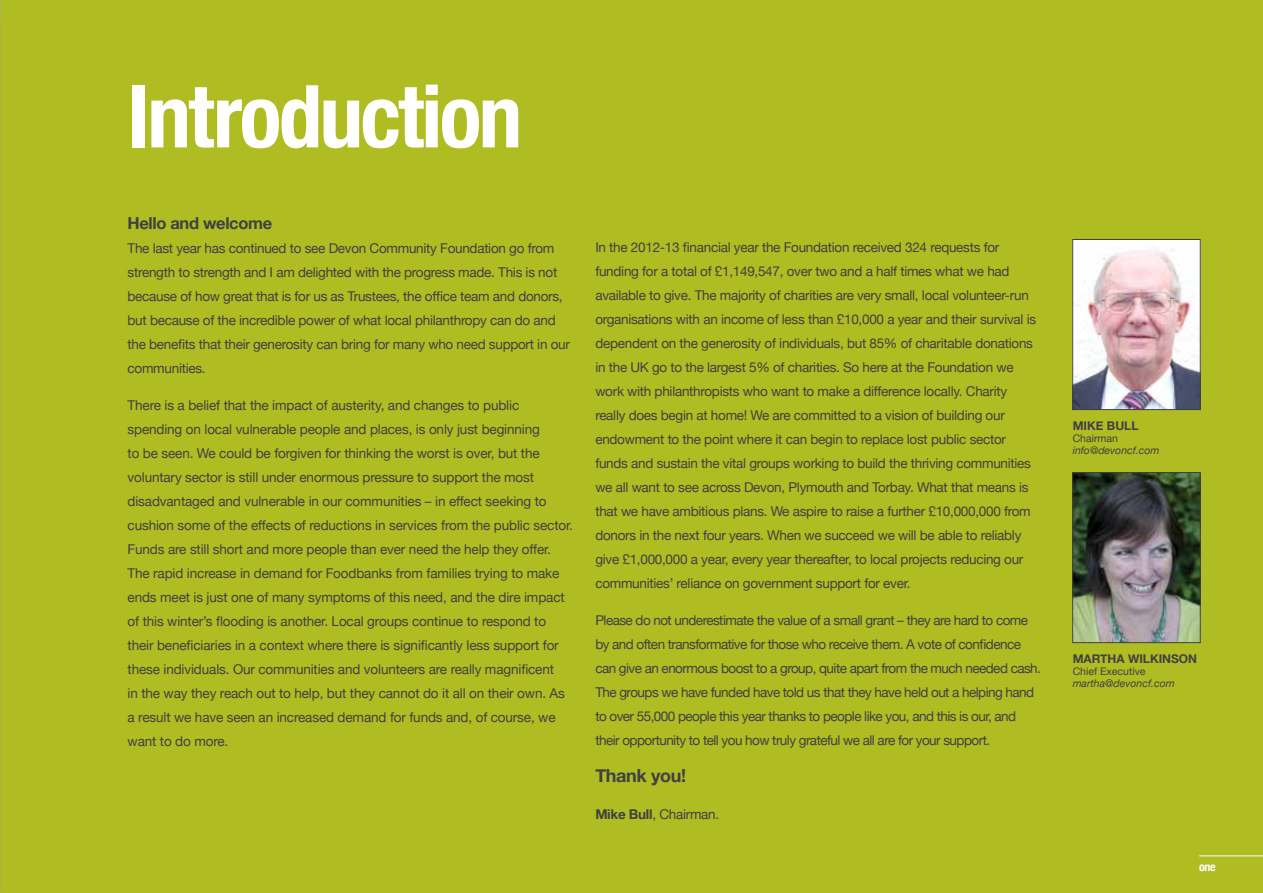
<style>
.page{position:relative;width:1263px;height:893px;background:#afbc22}
.page>*{position:absolute;margin:0;border:0;box-sizing:border-box;transform-origin:0 0}
.t1{font:700 condensed 87px "Helvetica Neue";letter-spacing:-.03em;color:#fff}
.t2{font:700 18px "Helvetica Neue";color:#414042}
.t3{font:700 16.5px "Helvetica Neue";letter-spacing:-.02em;color:#414042}
.t4{font:13.5px/24px "Helvetica Neue";letter-spacing:-.02em;color:#414042}
.t5{font:13.5px/24px "Helvetica Neue";letter-spacing:-.04em;color:#414042}
.t6{font:700 12px "Helvetica Neue";color:#414042}
.t7{font:700 condensed 12px "Helvetica Neue";color:#fff}
.t8{font:italic 10.5px "Helvetica Neue";color:#414042}
.t9{font:10.5px "Helvetica Neue";color:#414042}
.s1{font-weight:700}
</style>
<div class="page">
<img style="left:1074px;top:241px;width:124px;height:167px">
<div style="left:1072px;top:239px;width:128px;height:171px;border:1px solid #414042"></div>
<img style="left:1074px;top:474px;width:124px;height:167px">
<div style="left:1072px;top:472px;width:128px;height:171px;border:1px solid #414042"></div>
<hr style="left:1199px;top:856px;width:64px;height:1px;background:#fff">
<h1 class="t1" style="left:128px;top:44px;width:396px">Introduction</h1>
<p class="t3" style="left:128px;top:210px;width:146px">Hello and welcome</p>
<p class="t4" style="left:128px;top:237px;width:444px">The last year has continued to see Devon Community Foundation go from strength to strength and I am delighted with the progress made. This is not because of how great that is for us as Trustees, the office team and donors, but because of the incredible power of what local philanthropy can do and the benefits that their generosity can bring for many who need support in our communities.</p>
<p class="t4" style="left:128px;top:393px;width:447px">There is a belief that the impact of austerity, and changes to public spending on local vulnerable people and places, is only just beginning<br>to be seen. We could be forgiven for thinking the worst is over, but the voluntary sector is still under enormous pressure to support the most disadvantaged and vulnerable in our communities – in effect seeking to cushion some of the effects of reductions in services from the public sector.<br>Funds are still short and more people than ever need the help they offer.<br>The rapid increase in demand for Foodbanks from families trying to make ends meet is just one of many symptoms of this need, and the dire impact of this winter’s flooding is another. Local groups continue to respond to their beneficiaries in a context where there is significantly less support for these individuals. Our communities and volunteers are really magnificent<br>in the way they reach out to help, but they cannot do it all on their own. As a result we have seen an increased demand for funds and, of course, we want to do more.</p>
<p class="t4" style="left:595px;top:236px;width:442px">In the 2012-13 financial year the Foundation received 324 requests for funding for a total of £1,149,547, over two and a half times what we had available to give. The majority of charities are very small, local volunteer-run organisations with an income of less than £10,000 a year and their survival is dependent on the generosity of individuals, but 85% of charitable donations in the UK go to the largest 5% of charities. So here at the Foundation we work with philanthropists who want to make a difference locally. Charity really does begin at home! We are committed to a vision of building our endowment to the point where it can begin to replace lost public sector funds and sustain the vital groups working to build the thriving communities we all want to see across Devon, Plymouth and Torbay. What that means is that we have ambitious plans. We aspire to raise a further £10,000,000 from donors in the next four years. When we succeed we will be able to reliably give £1,000,000 a year, every year thereafter, to local projects reducing our communities’ reliance on government support for ever.</p>
<p class="t5" style="left:595px;top:609px;width:447px">Please do not underestimate the value of a small grant – they are hard to come by and often transformative for those who receive them. A vote of confidence can give an enormous boost to a group, quite apart from the much needed cash.<br>The groups we have funded have told us that they have held out a helping hand to over 55,000 people this year thanks to people like you, and this is our, and their opportunity to tell you how truly grateful we all are for your support.</p>
<h2 class="t2" style="left:595px;top:761px;width:92px">Thank you!</h2>
<p class="t4" style="left:595px;top:803px;width:125px"><span class="s1">Mike Bull</span>, Chairman.</p>
<p class="t6" style="left:1073px;top:416px;width:67px">Mike Bull</p>
<p class="t9" style="left:1073px;top:431px;width:47px">Chairman</p>
<p class="t8" style="left:1073px;top:443px;width:88px">info@devoncf.com</p>
<p class="t6" style="left:1073px;top:649px;width:126px">Martha Wilkinson</p>
<p class="t9" style="left:1073px;top:664px;width:74px">Chief Executive</p>
<p class="t8" style="left:1073px;top:676px;width:103px">martha@devoncf.com</p>
<p class="t7" style="left:1199px;top:856px;width:18px">one</p>
</div>
